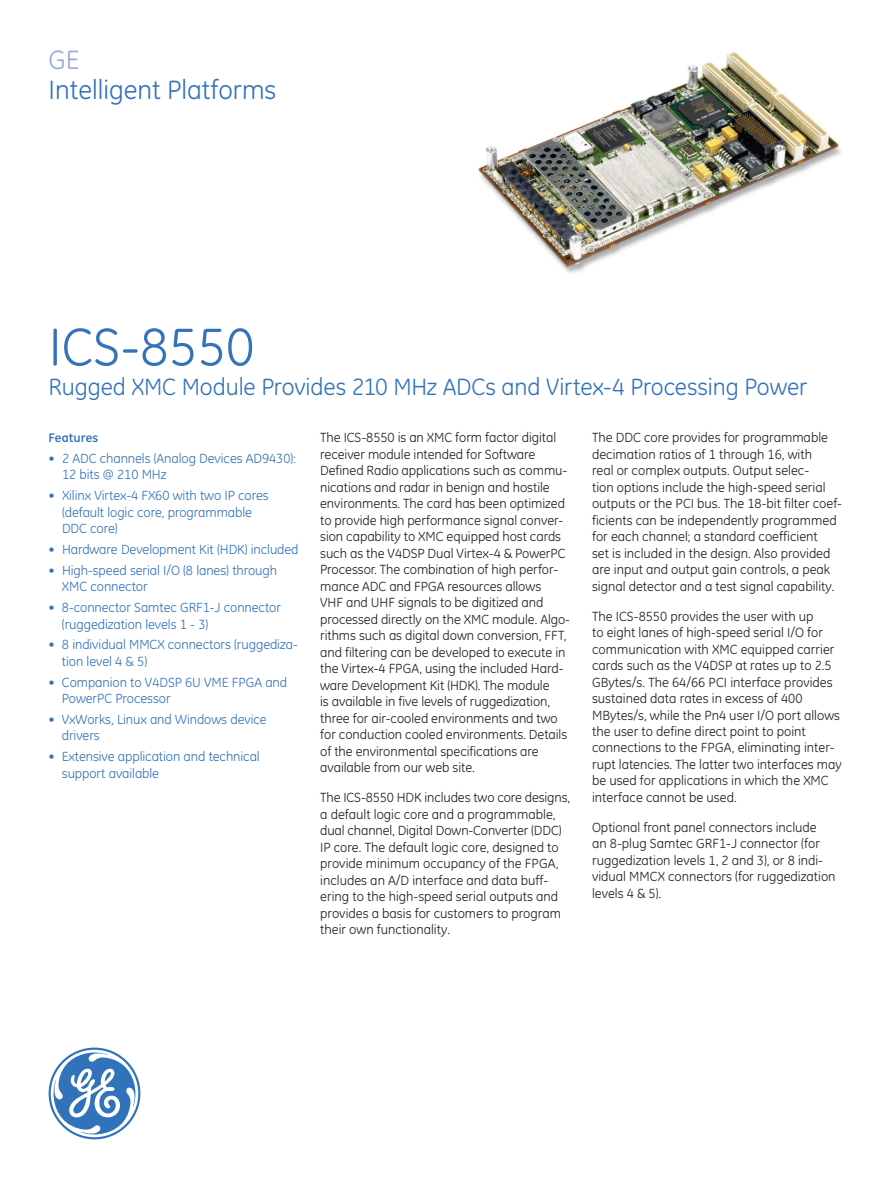
<style>
.page{position:relative;width:891px;height:1188px;background:#fff}
.page>*{position:absolute;margin:0;border:0;box-sizing:border-box;transform-origin:0 0}
.t1{font:54px "GE Inspira";color:#3273ba}
.t2{font:27px "GE Inspira";color:#3273ba}
.t3{font:27px "GE Inspira";color:#97aad6}
.t4{font:24px "GE Inspira";letter-spacing:-.005em;color:#3273ba}
.t5{font:13.5px/16.5px "GE Inspira";color:#231f20}
.t6{font:13.5px/16.5px "GE Inspira";letter-spacing:-.005em;color:#3273ba}
.t7{font:700 12.75px "GE Inspira";letter-spacing:.01em;color:#3273ba}
</style>
<div class="page">
<svg style="left:49px;top:1048px;width:91px;height:91px"></svg>
<img style="left:478px;top:52px;width:363px;height:222px">
<h2 class="t3" style="left:49px;top:44px;width:32px">GE</h2>
<h2 class="t2" style="left:49px;top:74px;width:229px">Intelligent Platforms</h2>
<h1 class="t1" style="left:49px;top:316px;width:207px">ICS-8550</h1>
<h3 class="t4" style="left:49px;top:373px;width:760px">Rugged XMC Module Provides 210 MHz ADCs and Virtex-4 Processing Power</h3>
<p class="t7" style="left:49px;top:429px;width:51px">Features</p>
<p class="t6" style="left:62px;top:450px;width:235px;text-indent:-13px">• 2 ADC channels (Analog Devices AD9430):<br>12 bits @ 210 MHz</p>
<p class="t6" style="left:62px;top:487px;width:208px;text-indent:-13px">• Xilinx Virtex-4 FX60 with two IP cores (default logic core, programmable<br>DDC core)</p>
<p class="t6" style="left:49px;top:541px;width:252px">• Hardware Development Kit (HDK) included</p>
<p class="t6" style="left:62px;top:562px;width:217px;text-indent:-13px">• High-speed serial I/O (8 lanes) through<br>XMC connector</p>
<p class="t6" style="left:62px;top:599px;width:221px;text-indent:-13px">• 8-connector Samtec GRF1-J connector (ruggedization levels 1 - 3)</p>
<p class="t6" style="left:62px;top:636px;width:237px;text-indent:-13px">• 8 individual MMCX connectors (ruggediza&shy;tion level 4 &amp; 5)</p>
<p class="t6" style="left:62px;top:674px;width:227px;text-indent:-13px">• Companion to V4DSP 6U VME FPGA and<br>PowerPC Processor</p>
<p class="t6" style="left:62px;top:711px;width:206px;text-indent:-13px">• VxWorks, Linux and Windows device drivers</p>
<p class="t6" style="left:62px;top:748px;width:199px;text-indent:-13px">• Extensive application and technical support available</p>
<p class="t5" style="left:592px;top:429px;width:252px">The DDC core provides for programmable decimation ratios of 1 through 16, with<br>real or complex outputs. Output selec-<br>tion options include the high-speed serial outputs or the PCI bus. The 18-bit filter coef&shy;ficients can be independently programmed for each channel; a standard coefficient<br>set is included in the design. Also provided are input and output gain controls, a peak signal detector and a test signal capability.</p>
<p class="t5" style="left:592px;top:608px;width:251px">The ICS-8550 provides the user with up<br>to eight lanes of high-speed serial I/O for communication with XMC equipped carrier cards such as the V4DSP at rates up to 2.5<br>GBytes/s. The 64/66 PCI interface provides sustained data rates in excess of 400<br>MBytes/s, while the Pn4 user I/O port allows the user to define direct point to point connections to the FPGA, eliminating inter&shy;rupt latencies. The latter two interfaces may be used for applications in which the XMC interface cannot be used.</p>
<p class="t5" style="left:592px;top:819px;width:245px">Optional front panel connectors include<br>an 8-plug Samtec GRF1-J connector (for ruggedization levels 1, 2 and 3), or 8 indi&shy;vidual MMCX connectors (for ruggedization levels 4 &amp; 5).</p>
<p class="t5" style="left:320px;top:429px;width:251px">The ICS-8550 is an XMC form factor digital receiver module intended for Software Defined Radio applications such as commu&shy;nications and radar in benign and hostile environments. The card has been optimized to provide high performance signal conver&shy;sion capability to XMC equipped host cards such as the V4DSP Dual Virtex-4 &amp; PowerPC Processor. The combination of high perfor&shy;mance ADC and FPGA resources allows<br>VHF and UHF signals to be digitized and processed directly on the XMC module. Algo&shy;rithms such as digital down conversion, FFT, and filtering can be developed to execute in the Virtex-4 FPGA, using the included Hard&shy;ware Development Kit (HDK). The module<br>is available in five levels of ruggedization, three for air-cooled environments and two for conduction cooled environments. Details of the environmental specifications are available from our web site.</p>
<p class="t5" style="left:320px;top:789px;width:251px">The ICS-8550 HDK includes two core designs, a default logic core and a programmable, dual channel, Digital Down-Converter (DDC)<br>IP core. The default logic core, designed to provide minimum occupancy of the FPGA, includes an A/D interface and data buff&shy;ering to the high-speed serial outputs and provides a basis for customers to program their own functionality.</p>
</div>
